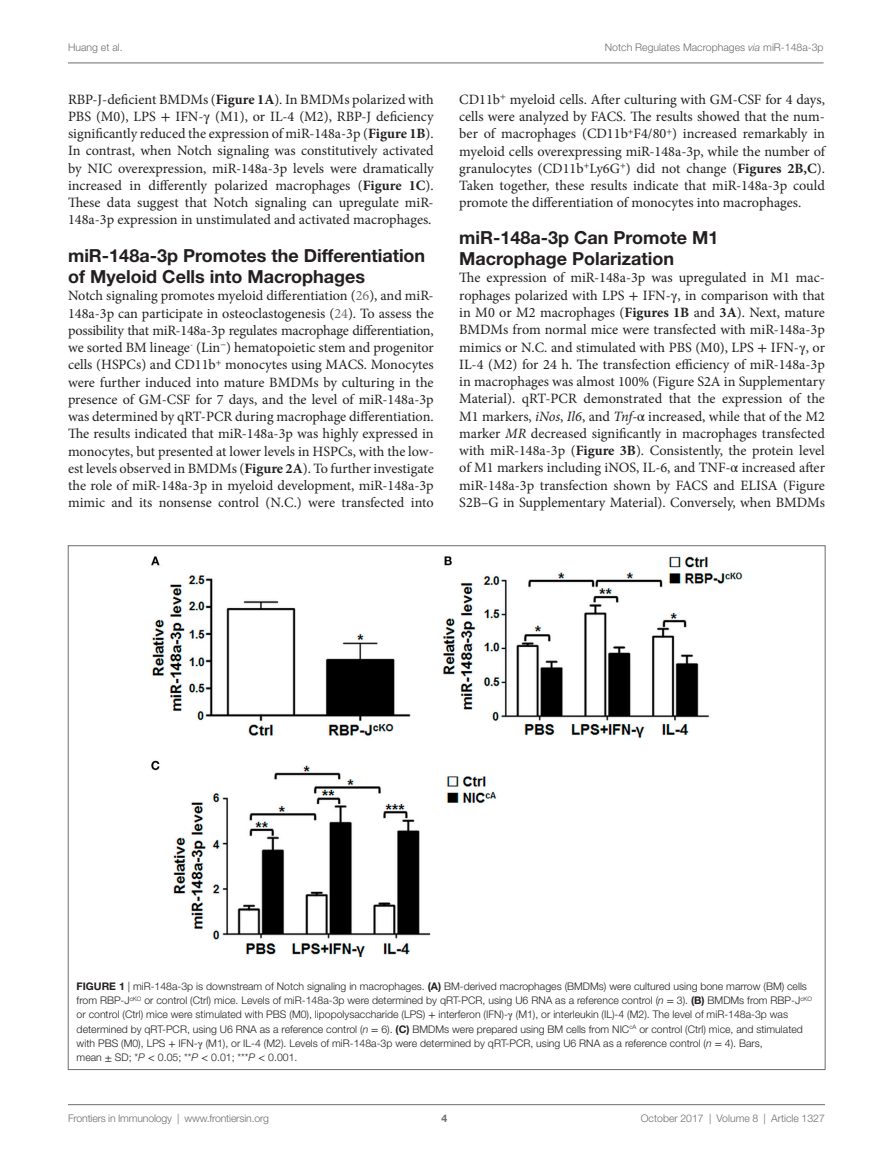
<style>
.page{position:relative;width:893px;height:1170px;background:#fff}
.page>*{position:absolute;margin:0;border:0;box-sizing:border-box;transform-origin:0 0}
.t1{font:700 18px/21px "Helvetica Neue LT Std";color:#231f20}
.t2{font:14.25px/17.2px "Minion Pro";letter-spacing:-.005em;color:#231f20;text-align:justify}
.t3{font:300 10.5px/14.2px "Helvetica Neue LT Std";color:#231f20}
.t4{font:300 10.5px "Helvetica Neue LT Std";color:#6c6d70}
.t5{font:700 10.5px "Helvetica Neue LT Std";color:#6c6d70}
.s1{font-style:italic}
.s2{font-weight:700}
.s3{font-family:"STIX General"}
.s4{color:#6c6d70}
.s5{font-family:"STIX General";font-weight:400}
</style>
<div class="page">
<img style="left:151px;top:556px;width:592px;height:402px">
<hr style="left:68px;top:63px;width:756px;height:1px;background:#6c6d70">
<hr style="left:68px;top:1104px;width:757px;height:1px;background:#6c6d70">
<p class="t4" style="left:68px;top:41px;width:56px">Huang et al.</p>
<p class="t4" style="left:605px;top:41px;width:220px">Notch Regulates Macrophages <span class="s1">via</span> miR-148a-3p</p>
<p class="t2" style="left:68px;top:90px;width:367px">RBP-J-deficient BMDMs (<span class="s2">Figure 1A</span>). In BMDMs polarized with PBS (M0), LPS <span class="s3">+</span> IFN-<span class="s3">γ</span> (M1), or IL-4 (M2), RBP-J deficiency significantly reduced the expression of miR-148a-3p (<span class="s2">Figure 1B</span>).<br>In contrast, when Notch signaling was constitutively activated by NIC overexpression, miR-148a-3p levels were dramatically increased in differently polarized macrophages (<span class="s2">Figure 1C</span>).<br>These data suggest that Notch signaling can upregulate miR-148a-3p expression in unstimulated and activated macrophages.</p>
<p class="t1" style="left:68px;top:245px;width:359px">miR-148a-3p Promotes the Differentiation of Myeloid Cells into Macrophages</p>
<p class="t2" style="left:68px;top:287px;width:367px">Notch signaling promotes myeloid differentiation (<span class="s4">26</span>), and miR-148a-3p can participate in osteoclastogenesis (<span class="s4">24</span>). To assess the possibility that miR-148a-3p regulates macrophage differentiation, we sorted BM lineage<sup>-</sup> (Lin<sup>−</sup>) hematopoietic stem and progenitor cells (HSPCs) and CD11b<sup>+</sup> monocytes using MACS. Monocytes were further induced into mature BMDMs by culturing in the presence of GM-CSF for 7 days, and the level of miR-148a-3p was determined by qRT-PCR during macrophage differentiation.<br>The results indicated that miR-148a-3p was highly expressed in monocytes, but presented at lower levels in HSPCs, with the low&shy;est levels observed in BMDMs (<span class="s2">Figure 2A</span>). To further investigate the role of miR-148a-3p in myeloid development, miR-148a-3p mimic and its nonsense control (N.C.) were transfected into</p>
<p class="t2" style="left:459px;top:91px;width:367px">CD11b<sup>+</sup> myeloid cells. After culturing with GM-CSF for 4 days, cells were analyzed by FACS. The results showed that the num&shy;ber of macrophages (CD11b<sup>+</sup>F4/80<sup>+</sup>) increased remarkably in myeloid cells overexpressing miR-148a-3p, while the number of granulocytes (CD11b<sup>+</sup>Ly6G<sup>+</sup>) did not change (<span class="s2">Figures 2B,C</span>).<br>Taken together, these results indicate that miR-148a-3p could promote the differentiation of monocytes into macrophages.</p>
<p class="t1" style="left:459px;top:227px;width:261px">miR-148a-3p Can Promote M1<br>Macrophage Polarization</p>
<p class="t2" style="left:459px;top:269px;width:367px">The expression of miR-148a-3p was upregulated in M1 mac&shy;rophages polarized with LPS <span class="s3">+</span> IFN-<span class="s3">γ</span>, in comparison with that in M0 or M2 macrophages (<span class="s2">Figures 1B</span> and <span class="s2">3A</span>). Next, mature BMDMs from normal mice were transfected with miR-148a-3p mimics or N.C. and stimulated with PBS (M0), LPS <span class="s3">+</span> IFN-<span class="s3">γ</span>, or IL-4 (M2) for 24 h. The transfection efficiency of miR-148a-3p in macrophages was almost 100% (Figure S2A in Supplementary Material). qRT-PCR demonstrated that the expression of the M1 markers, <span class="s1">iNos</span>, <span class="s1">Il6</span>, and <span class="s1">Tnf-</span><span class="s3">α</span> increased, while that of the M2 marker <span class="s1">MR</span> decreased significantly in macrophages transfected with miR-148a-3p (<span class="s2">Figure 3B</span>). Consistently, the protein level of M1 markers including iNOS, IL-6, and TNF-<span class="s3">α</span> increased after miR-148a-3p transfection shown by FACS and ELISA (Figure S2B–G in Supplementary Material). Conversely, when BMDMs</p>
<p class="t3" style="left:77px;top:978px;width:737px"><span class="s2">Figure 1</span> | miR-148a-3p is downstream of Notch signaling in macrophages. <span class="s2">(A)</span> BM-derived macrophages (BMDMs) were cultured using bone marrow (BM) cells from RBP-J<sup>cKO</sup> or control (Ctrl) mice. Levels of miR-148a-3p were determined by qRT-PCR, using U6 RNA as a reference control (<span class="s1">n</span> <span class="s5">=</span> 3). <span class="s2">(B)</span> BMDMs from RBP-J<sup>cKO </sup>or control (Ctrl) mice were stimulated with PBS (M0), lipopolysaccharide (LPS) <span class="s5">+</span> interferon (IFN)-<span class="s5">γ</span> (M1), or interleukin (IL)-4 (M2). The level of miR-148a-3p was determined by qRT-PCR, using U6 RNA as a reference control (<span class="s1">n</span> <span class="s5">=</span> 6). <span class="s2">(C)</span> BMDMs were prepared using BM cells from NIC<sup>cA</sup> or control (Ctrl) mice, and stimulated with PBS (M0), LPS <span class="s5">+</span> IFN-<span class="s5">γ</span> (M1), or IL-4 (M2). Levels of miR-148a-3p were determined by qRT-PCR, using U6 RNA as a reference control (<span class="s1">n</span> <span class="s5">=</span> 4). Bars,<br>mean <span class="s5">±</span> SD; *<span class="s1">P</span> <span class="s5">&lt;</span> 0.05; **<span class="s1">P</span> <span class="s5">&lt;</span> 0.01; ***<span class="s1">P</span> <span class="s5">&lt;</span> 0.001.</p>
<p class="t4" style="left:68px;top:1111px;width:203px">Frontiers in Immunology | www.frontiersin.org</p>
<p class="t4" style="left:641px;top:1111px;width:186px">October 2017 | Volume 8 | Article 1327</p>
<p class="t5" style="left:441px;top:1111px;width:7px">4</p>
</div>
